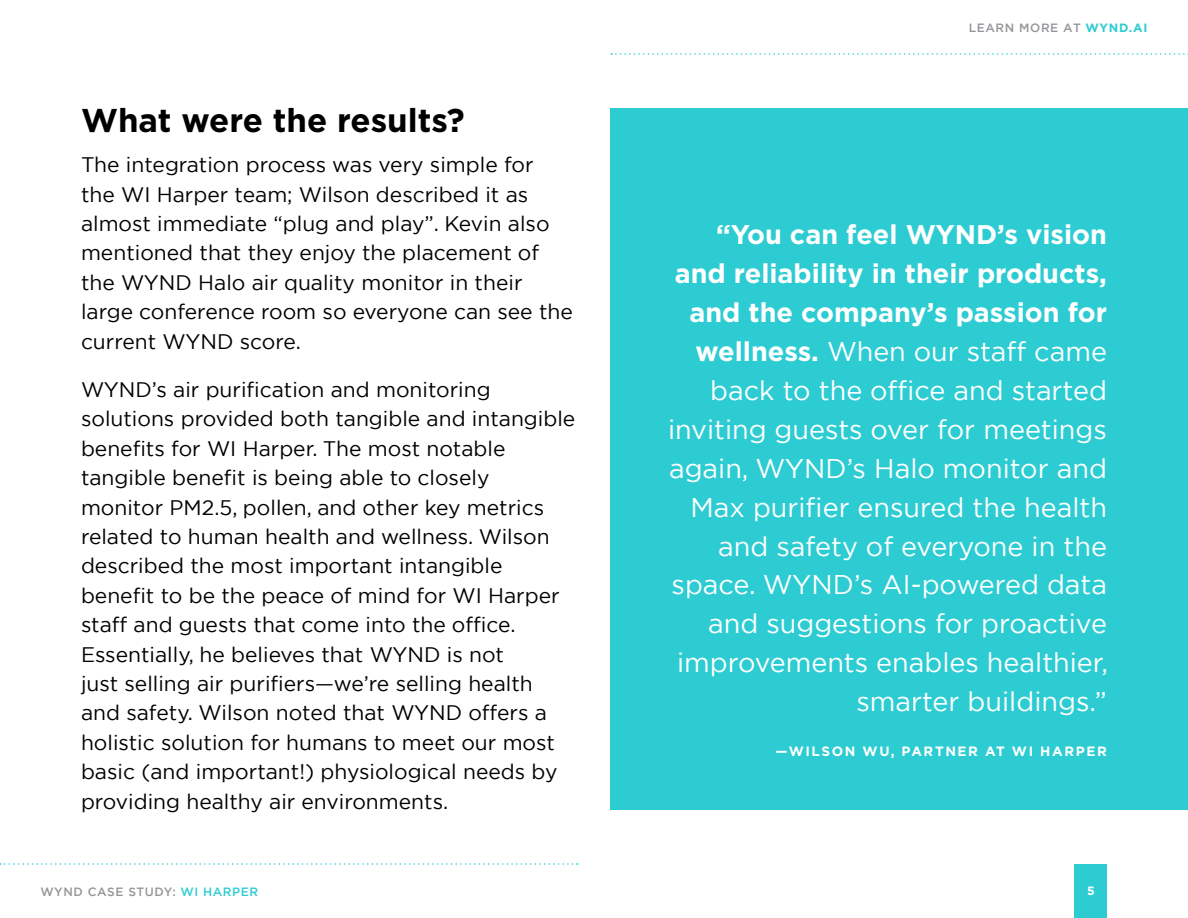
<style>
.page{position:relative;width:1188px;height:918px;background:#fff}
.page>*{position:absolute;margin:0;border:0;box-sizing:border-box;transform-origin:0 0}
.t1{font:700 33px "Gotham Pro";color:#000}
.t2{font:27px/39px "Gotham";color:#fff;text-align:right}
.t3{font:700 27px/39px "Gotham Pro";color:#fff;text-align:right}
.t4{font:21px/29.4px "Gotham";color:#000}
.t5{font:700 13.5px "Gotham Pro";letter-spacing:.12em;color:#fff}
.t6{font:500 12px "Gotham";letter-spacing:.05em;color:#939598}
.t7{font:700 12px "Gotham Pro";color:#fff}
.s1{color:#2dccd3}
.s2{font-family:"Gotham Pro";font-weight:700;color:#2dccd3}
.s3{font-family:"Gotham Pro";font-weight:700}
</style>
<div class="page">
<div style="left:1075px;top:864px;width:32px;height:54px;background:#2dccd3"></div>
<svg style="left:0;top:863px;width:578px;height:2px"></svg>
<svg style="left:611px;top:53px;width:577px;height:2px"></svg>
<div style="left:610px;top:108px;width:578px;height:702px;background:#2dccd3"></div>
<h1 class="t1" style="left:81px;top:101px;width:385px">What were the results?</h1>
<p class="t4" style="left:81px;top:150px;width:493px">The integration process was very simple for<br>the WI Harper team; Wilson described it as almost immediate “plug and play”. Kevin also mentioned that they enjoy the placement of the WYND Halo air quality monitor in their large conference room so everyone can see the current WYND score.</p>
<p class="t4" style="left:81px;top:374px;width:496px">WYND’s air purification and monitoring solutions provided both tangible and intangible benefits for WI Harper. The most notable tangible benefit is being able to closely monitor PM2.5, pollen, and other key metrics related to human health and wellness. Wilson described the most important intangible benefit to be the peace of mind for WI Harper staff and guests that come into the office.<br>Essentially, he believes that WYND is not<br>just selling air purifiers—we’re selling health and safety. Wilson noted that WYND offers a holistic solution for humans to meet our most basic (and important!) physiological needs by providing healthy air environments.</p>
<p class="t6" style="left:40px;top:884px;width:219px">WYND CASE STUDY: <span class="s1">WI HARPER</span></p>
<p class="t6" style="left:969px;top:20px;width:180px">LEARN MORE AT <span class="s2">WYND.AI</span></p>
<p class="t3" style="left:675px;top:214px;width:434px">“You can feel WYND’s vision and reliability in their products, and the company’s passion for</p>
<p class="t2" style="left:668px;top:331px;width:441px"><span class="s3">wellness.</span> When our staff came back to the office and started inviting guests over for meetings again, WYND’s Halo monitor and<br>Max purifier ensured the health and safety of everyone in the space. WYND’s AI-powered data and suggestions for proactive improvements enables healthier, smarter buildings.”</p>
<p class="t5" style="left:776px;top:743px;width:333px">—WILSON WU, PARTNER AT WI HARPER</p>
<p class="t7" style="left:1087px;top:884px;width:9px">5</p>
</div>
